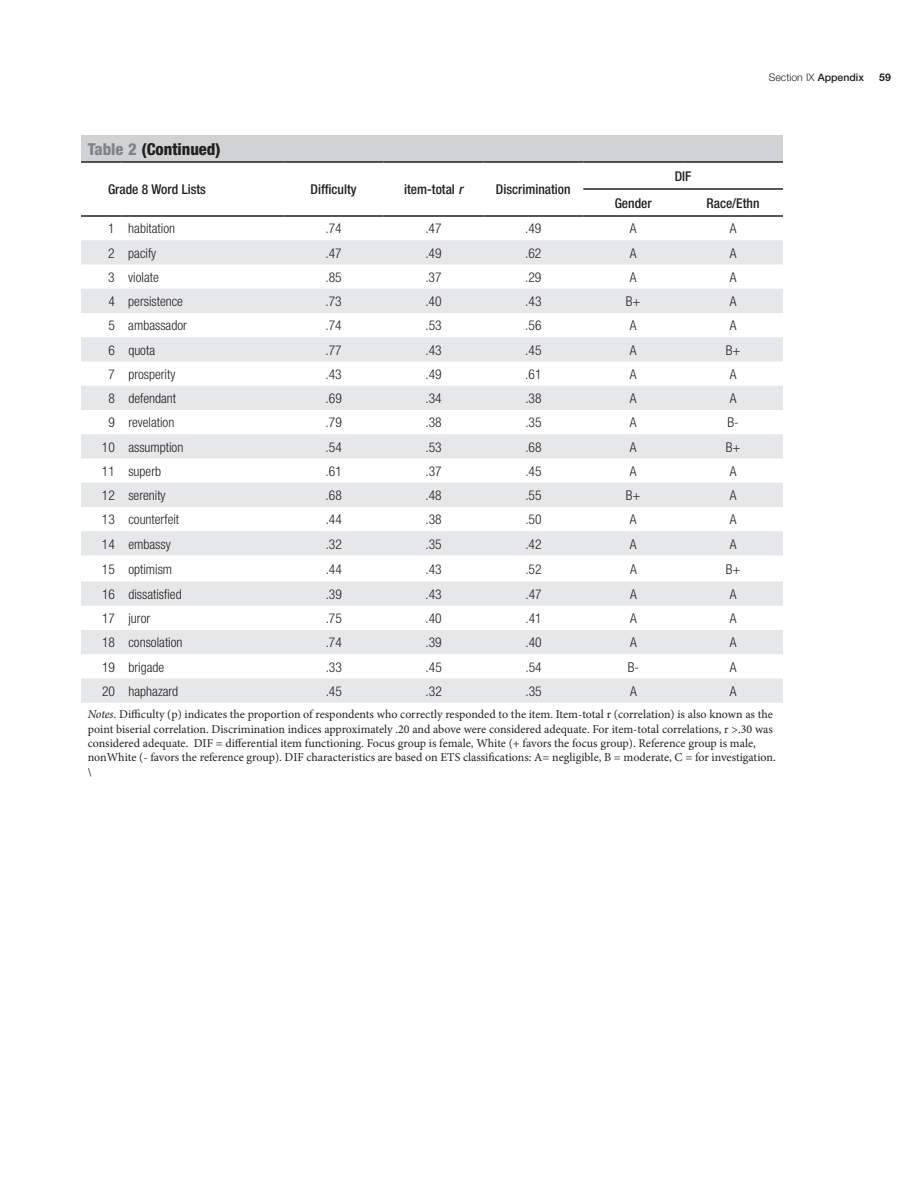
<style>
.page{position:relative;width:918px;height:1188px;background:#fff}
.page>*{position:absolute;margin:0;border:0;box-sizing:border-box;transform-origin:0 0}
.t1{font:800 condensed 16.5px "Helvetica Neue";color:#231f20}
.t2{font:300 condensed 13.5px "Helvetica Neue";color:#231f20}
.t3{font:500 condensed 13.5px "Helvetica Neue";color:#231f20}
.t4{font:12px/14.4px "Minion Pro";color:#231f20}
.t5{font:300 10.5px "Helvetica Neue";color:#231f20}
.t6{font:700 10.5px "Helvetica Neue";color:#231f20}
.s1{color:#808285}
.s2{font-style:italic}
.s3{font-weight:500}
</style>
<div class="page">
<div style="left:81px;top:135px;width:702px;height:27px;background:#d1d2d4"></div>
<svg style="left:81px;top:240px;width:702px;height:463px;fill:#e6e7e9"></svg>
<hr style="left:81px;top:161px;width:41px;height:2px;background:#231f20">
<hr style="left:122px;top:161px;width:162px;height:2px;background:#231f20">
<hr style="left:284px;top:161px;width:100px;height:2px;background:#231f20">
<hr style="left:384px;top:161px;width:99px;height:2px;background:#231f20">
<hr style="left:483px;top:161px;width:100px;height:2px;background:#231f20">
<hr style="left:583px;top:161px;width:100px;height:2px;background:#231f20">
<hr style="left:683px;top:161px;width:100px;height:2px;background:#231f20">
<hr style="left:583px;top:188px;width:100px;height:2px;background:#231f20">
<hr style="left:683px;top:188px;width:100px;height:2px;background:#231f20">
<hr style="left:81px;top:215px;width:41px;height:2px;background:#231f20">
<hr style="left:122px;top:215px;width:162px;height:2px;background:#231f20">
<hr style="left:284px;top:215px;width:100px;height:2px;background:#231f20">
<hr style="left:384px;top:215px;width:99px;height:2px;background:#231f20">
<hr style="left:483px;top:215px;width:100px;height:2px;background:#231f20">
<hr style="left:583px;top:215px;width:100px;height:2px;background:#231f20">
<hr style="left:683px;top:215px;width:100px;height:2px;background:#231f20">
<h1 class="t1" style="left:88px;top:139px;width:134px"><span class="s1">Table 2</span> (Continued)</h1>
<p class="t3" style="left:108px;top:181px;width:100px">Grade 8 Word Lists</p>
<p class="t3" style="left:311px;top:181px;width:47px">Difficulty</p>
<p class="t3" style="left:404px;top:181px;width:60px">item-total <span class="s2">r</span></p>
<p class="t3" style="left:496px;top:181px;width:76px">Discrimination</p>
<p class="t5" style="left:769px;top:71px;width:97px">Section IX <span class="s3">Appendix</span></p>
<p class="t6" style="left:879px;top:71px;width:13px">59</p>
<p class="t3" style="left:675px;top:168px;width:18px">DIF</p>
<p class="t3" style="left:615px;top:195px;width:38px">Gender</p>
<p class="t3" style="left:707px;top:195px;width:54px">Race/Ethn</p>
<p class="t2" style="left:108px;top:221px;width:68px">1 habitation</p>
<p class="t2" style="left:326px;top:221px;width:18px">.74</p>
<p class="t2" style="left:425px;top:221px;width:18px">.47</p>
<p class="t2" style="left:525px;top:221px;width:18px">.49</p>
<p class="t2" style="left:630px;top:221px;width:8px">A</p>
<p class="t2" style="left:730px;top:221px;width:8px">A</p>
<p class="t2" style="left:108px;top:245px;width:49px">2 pacify</p>
<p class="t2" style="left:326px;top:245px;width:18px">.47</p>
<p class="t2" style="left:425px;top:245px;width:18px">.49</p>
<p class="t2" style="left:525px;top:245px;width:18px">.62</p>
<p class="t2" style="left:630px;top:245px;width:8px">A</p>
<p class="t2" style="left:730px;top:245px;width:8px">A</p>
<p class="t2" style="left:108px;top:269px;width:52px">3 violate</p>
<p class="t2" style="left:326px;top:269px;width:18px">.85</p>
<p class="t2" style="left:425px;top:269px;width:18px">.37</p>
<p class="t2" style="left:525px;top:269px;width:18px">.29</p>
<p class="t2" style="left:630px;top:269px;width:8px">A</p>
<p class="t2" style="left:730px;top:269px;width:8px">A</p>
<p class="t2" style="left:108px;top:294px;width:76px">4 persistence</p>
<p class="t2" style="left:326px;top:294px;width:18px">.73</p>
<p class="t2" style="left:425px;top:294px;width:18px">.40</p>
<p class="t2" style="left:525px;top:294px;width:18px">.43</p>
<p class="t2" style="left:626px;top:294px;width:16px">B+</p>
<p class="t2" style="left:730px;top:294px;width:8px">A</p>
<p class="t2" style="left:108px;top:318px;width:80px">5 ambassador</p>
<p class="t2" style="left:326px;top:318px;width:18px">.74</p>
<p class="t2" style="left:425px;top:318px;width:18px">.53</p>
<p class="t2" style="left:525px;top:318px;width:18px">.56</p>
<p class="t2" style="left:630px;top:318px;width:8px">A</p>
<p class="t2" style="left:730px;top:318px;width:8px">A</p>
<p class="t2" style="left:108px;top:342px;width:48px">6 quota</p>
<p class="t2" style="left:326px;top:342px;width:18px">.77</p>
<p class="t2" style="left:425px;top:342px;width:18px">.43</p>
<p class="t2" style="left:525px;top:342px;width:18px">.45</p>
<p class="t2" style="left:630px;top:342px;width:8px">A</p>
<p class="t2" style="left:726px;top:342px;width:16px">B+</p>
<p class="t2" style="left:108px;top:366px;width:68px">7 prosperity</p>
<p class="t2" style="left:326px;top:366px;width:18px">.43</p>
<p class="t2" style="left:425px;top:366px;width:18px">.49</p>
<p class="t2" style="left:525px;top:366px;width:18px">.61</p>
<p class="t2" style="left:630px;top:366px;width:8px">A</p>
<p class="t2" style="left:730px;top:366px;width:8px">A</p>
<p class="t2" style="left:108px;top:391px;width:69px">8 defendant</p>
<p class="t2" style="left:326px;top:391px;width:18px">.69</p>
<p class="t2" style="left:425px;top:391px;width:18px">.34</p>
<p class="t2" style="left:525px;top:391px;width:18px">.38</p>
<p class="t2" style="left:630px;top:391px;width:8px">A</p>
<p class="t2" style="left:730px;top:391px;width:8px">A</p>
<p class="t2" style="left:108px;top:415px;width:68px">9 revelation</p>
<p class="t2" style="left:326px;top:415px;width:18px">.79</p>
<p class="t2" style="left:425px;top:415px;width:18px">.38</p>
<p class="t2" style="left:525px;top:415px;width:18px">.35</p>
<p class="t2" style="left:630px;top:415px;width:8px">A</p>
<p class="t2" style="left:728px;top:415px;width:13px">B-</p>
<p class="t2" style="left:102px;top:439px;width:83px">10 assumption</p>
<p class="t2" style="left:326px;top:439px;width:18px">.54</p>
<p class="t2" style="left:425px;top:439px;width:18px">.53</p>
<p class="t2" style="left:525px;top:439px;width:18px">.68</p>
<p class="t2" style="left:630px;top:439px;width:8px">A</p>
<p class="t2" style="left:726px;top:439px;width:16px">B+</p>
<p class="t2" style="left:102px;top:463px;width:61px">11 superb</p>
<p class="t2" style="left:326px;top:463px;width:18px">.61</p>
<p class="t2" style="left:426px;top:463px;width:18px">.37</p>
<p class="t2" style="left:525px;top:463px;width:18px">.45</p>
<p class="t2" style="left:630px;top:463px;width:8px">A</p>
<p class="t2" style="left:730px;top:463px;width:8px">A</p>
<p class="t2" style="left:102px;top:488px;width:65px">12 serenity</p>
<p class="t2" style="left:326px;top:488px;width:18px">.68</p>
<p class="t2" style="left:426px;top:488px;width:18px">.48</p>
<p class="t2" style="left:525px;top:488px;width:18px">.55</p>
<p class="t2" style="left:626px;top:488px;width:16px">B+</p>
<p class="t2" style="left:730px;top:488px;width:8px">A</p>
<p class="t2" style="left:102px;top:512px;width:79px">13 counterfeit</p>
<p class="t2" style="left:326px;top:512px;width:18px">.44</p>
<p class="t2" style="left:426px;top:512px;width:18px">.38</p>
<p class="t2" style="left:525px;top:512px;width:18px">.50</p>
<p class="t2" style="left:630px;top:512px;width:8px">A</p>
<p class="t2" style="left:730px;top:512px;width:8px">A</p>
<p class="t2" style="left:102px;top:536px;width:70px">14 embassy</p>
<p class="t2" style="left:326px;top:536px;width:18px">.32</p>
<p class="t2" style="left:426px;top:536px;width:18px">.35</p>
<p class="t2" style="left:525px;top:536px;width:18px">.42</p>
<p class="t2" style="left:630px;top:536px;width:8px">A</p>
<p class="t2" style="left:730px;top:536px;width:8px">A</p>
<p class="t2" style="left:102px;top:561px;width:72px">15 optimism</p>
<p class="t2" style="left:326px;top:561px;width:18px">.44</p>
<p class="t2" style="left:426px;top:561px;width:18px">.43</p>
<p class="t2" style="left:525px;top:561px;width:18px">.52</p>
<p class="t2" style="left:630px;top:561px;width:8px">A</p>
<p class="t2" style="left:726px;top:561px;width:16px">B+</p>
<p class="t2" style="left:102px;top:586px;width:81px">16 dissatisfied</p>
<p class="t2" style="left:326px;top:586px;width:18px">.39</p>
<p class="t2" style="left:426px;top:586px;width:18px">.43</p>
<p class="t2" style="left:525px;top:586px;width:18px">.47</p>
<p class="t2" style="left:630px;top:586px;width:8px">A</p>
<p class="t2" style="left:730px;top:586px;width:8px">A</p>
<p class="t2" style="left:102px;top:611px;width:50px">17 juror</p>
<p class="t2" style="left:326px;top:611px;width:18px">.75</p>
<p class="t2" style="left:426px;top:611px;width:18px">.40</p>
<p class="t2" style="left:525px;top:611px;width:18px">.41</p>
<p class="t2" style="left:630px;top:611px;width:8px">A</p>
<p class="t2" style="left:730px;top:611px;width:8px">A</p>
<p class="t2" style="left:102px;top:635px;width:82px">18 consolation</p>
<p class="t2" style="left:326px;top:635px;width:18px">.74</p>
<p class="t2" style="left:426px;top:635px;width:18px">.39</p>
<p class="t2" style="left:525px;top:635px;width:18px">.40</p>
<p class="t2" style="left:630px;top:635px;width:8px">A</p>
<p class="t2" style="left:730px;top:635px;width:8px">A</p>
<p class="t2" style="left:102px;top:659px;width:64px">19 brigade</p>
<p class="t2" style="left:326px;top:659px;width:18px">.33</p>
<p class="t2" style="left:426px;top:659px;width:18px">.45</p>
<p class="t2" style="left:525px;top:659px;width:18px">.54</p>
<p class="t2" style="left:628px;top:659px;width:13px">B-</p>
<p class="t2" style="left:730px;top:659px;width:8px">A</p>
<p class="t2" style="left:102px;top:683px;width:78px">20 haphazard</p>
<p class="t2" style="left:326px;top:683px;width:18px">.45</p>
<p class="t2" style="left:426px;top:683px;width:18px">.32</p>
<p class="t2" style="left:525px;top:683px;width:18px">.35</p>
<p class="t2" style="left:630px;top:683px;width:8px">A</p>
<p class="t2" style="left:730px;top:683px;width:8px">A</p>
<p class="t4" style="left:88px;top:707px;width:690px"><span class="s2">Notes.</span> Difficulty (p) indicates the proportion of respondents who correctly responded to the item. Item-total r (correlation) is also known as the point biserial correlation. Discrimination indices approximately .20 and above were considered adequate. For item-total correlations, r &gt;.30 was considered adequate. DIF = differential item functioning. Focus group is female, White (+ favors the focus group). Reference group is male, nonWhite (- favors the reference group). DIF characteristics are based on ETS classifications: A= negligible, B = moderate, C = for investigation. \</p>
</div>
